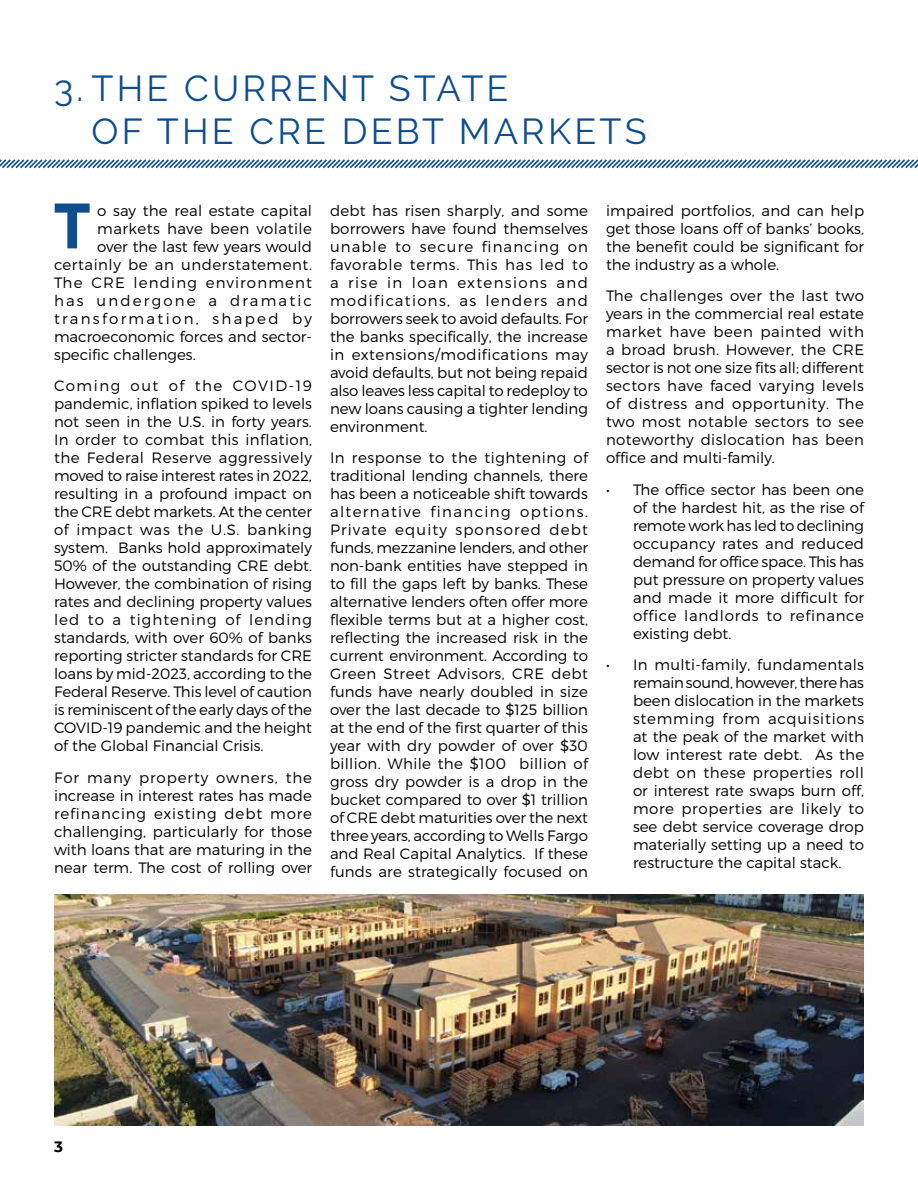
<style>
.page{position:relative;width:918px;height:1188px;background:#fff}
.page>*{position:absolute;margin:0;border:0;box-sizing:border-box;transform-origin:0 0}
.t1{font:800 63.15px "Raleway";color:#0e4d8e;scale:.93 1}
.t2{font:36px/43.2px "Raleway";letter-spacing:.09em;color:#0e4d8e}
.t3{font:300 15px/18px "Montserrat";color:#000;text-align:justify}
.t4{font:300 15px "Montserrat";letter-spacing:.035em;color:#000}
.t5{font:300 15px "Montserrat";letter-spacing:.08em;color:#000}
.t6{font:300 15px "Montserrat";letter-spacing:.155em;color:#000}
.t7{font:300 15px "Montserrat";letter-spacing:.145em;color:#000}
.t8{font:700 15px "Montserrat";color:#000}
</style>
<div class="page">
<svg style="left:0;top:159px;width:918px;height:10px"></svg>
<img style="left:54px;top:895px;width:810px;height:231px">
<h2 class="t2" style="left:92px;top:66px;width:557px;text-indent:-38px">3. THE CURRENT STATE<br>OF THE CRE DEBT MARKETS</h2>
<h1 class="t1" style="left:54px;top:190px;width:41px">T</h1>
<p class="t3" style="left:97px;top:201px;width:216px">o say the real estate capital</p>
<p class="t4" style="left:97px;top:219px;width:216px">markets have been volatile</p>
<p class="t3" style="left:97px;top:237px;width:216px">over the last few years would</p>
<p class="t4" style="left:54px;top:255px;width:260px">certainly be an understatement.</p>
<p class="t5" style="left:54px;top:273px;width:260px">The CRE lending environment</p>
<p class="t7" style="left:54px;top:291px;width:260px">has undergone a dramatic</p>
<p class="t6" style="left:54px;top:309px;width:259px">transformation, shaped by</p>
<p class="t3" style="left:54px;top:327px;width:260px">macroeconomic forces and sector-</p>
<p class="t3" style="left:54px;top:345px;width:143px">specific challenges.</p>
<p class="t3" style="left:54px;top:376px;width:260px">Coming out of the COVID-19 pandemic, inflation spiked to levels not seen in the U.S. in forty years.<br>In order to combat this inflation, the Federal Reserve aggressively moved to raise interest rates in 2022, resulting in a profound impact on the CRE debt markets. At the center of impact was the U.S. banking system. Banks hold approximately 50% of the outstanding CRE debt.<br>However, the combination of rising rates and declining property values led to a tightening of lending standards, with over 60% of banks reporting stricter standards for CRE loans by mid-2023, according to the Federal Reserve. This level of caution is reminiscent of the early days of the COVID-19 pandemic and the height of the Global Financial Crisis.</p>
<p class="t3" style="left:54px;top:768px;width:260px">For many property owners, the increase in interest rates has made refinancing existing debt more challenging, particularly for those with loans that are maturing in the near term. The cost of rolling over</p>
<p class="t3" style="left:330px;top:201px;width:260px">debt has risen sharply, and some borrowers have found themselves unable to secure financing on favorable terms. This has led to a rise in loan extensions and modifications, as lenders and borrowers seek to avoid defaults. For the banks specifically, the increase in extensions/modifications may avoid defaults, but not being repaid also leaves less capital to redeploy to new loans causing a tighter lending environment.</p>
<p class="t3" style="left:330px;top:448px;width:260px">In response to the tightening of traditional lending channels, there has been a noticeable shift towards alternative financing options.<br>Private equity sponsored debt funds, mezzanine lenders, and other non-bank entities have stepped in to fill the gaps left by banks. These alternative lenders often offer more flexible terms but at a higher cost, reflecting the increased risk in the current environment. According to Green Street Advisors, CRE debt funds have nearly doubled in size over the last decade to $125 billion at the end of the first quarter of this year with dry powder of over $30 billion. While the $100 billion of gross dry powder is a drop in the bucket compared to over $1 trillion of CRE debt maturities over the next three years, according to Wells Fargo and Real Capital Analytics. If these funds are strategically focused on</p>
<p class="t3" style="left:606px;top:201px;width:260px">impaired portfolios, and can help get those loans off of banks’ books, the benefit could be significant for the industry as a whole.</p>
<p class="t3" style="left:606px;top:286px;width:260px">The challenges over the last two years in the commercial real estate market have been painted with a broad brush. However, the CRE sector is not one size fits all; different sectors have faced varying levels of distress and opportunity. The two most notable sectors to see noteworthy dislocation has been office and multi-family.</p>
<p class="t3" style="left:633px;top:480px;width:233px;text-indent:-27px">• The office sector has been one of the hardest hit, as the rise of remote work has led to declining occupancy rates and reduced demand for office space. This has put pressure on property values and made it more difficult for office landlords to refinance existing debt.</p>
<p class="t3" style="left:633px;top:655px;width:233px;text-indent:-27px">• In multi-family, fundamentals remain sound, however, there has been dislocation in the markets stemming from acquisitions at the peak of the market with low interest rate debt. As the debt on these properties roll or interest rate swaps burn off, more properties are likely to see debt service coverage drop materially setting up a need to restructure the capital stack.</p>
<p class="t8" style="left:54px;top:1135px;width:10px">3</p>
</div>
